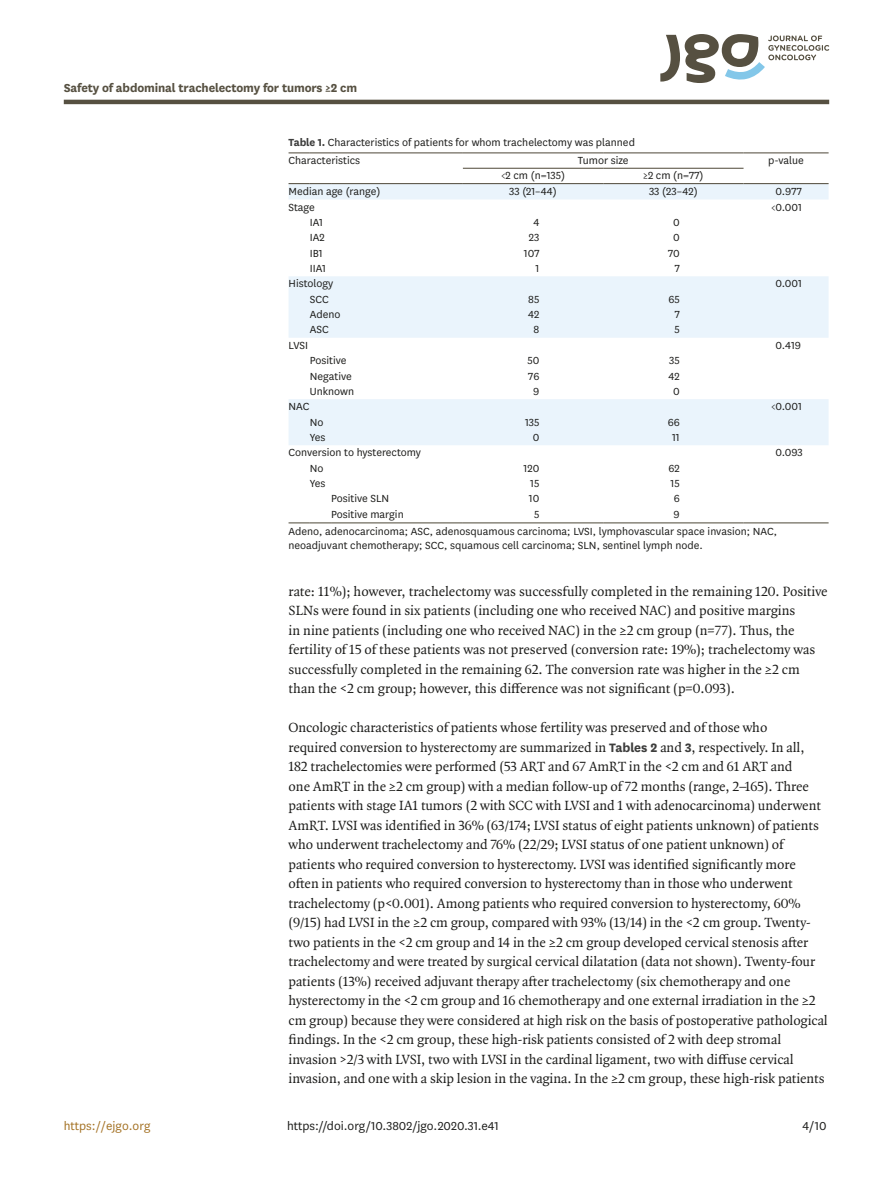
<style>
.page{position:relative;width:893px;height:1191px;background:#fff}
.page>*{position:absolute;margin:0;border:0;box-sizing:border-box;transform-origin:0 0}
.body_p{font:14.25px/19.5px "Quadraat OT";letter-spacing:-.005em;color:#1d1d1b}
.body_p_first{font:14.25px/19.5px "Quadraat OT";color:#1d1d1b}
.doi_running_footer{font:13.5px "National";color:#1d1d1b}
.alt-title-type{font:700 13.5px "National";letter-spacing:-.01em;color:#565041}
.t1{font:13.5px "National";color:#a47225}
.tbody_entry{font:12px "National";color:#1d1d1b}
.table-wrap-foot_p_fi{font:12px/13.5px "National";color:#1d1d1b}
.table-wrap_caption{font:12px "National";color:#1d1d1b}
.thead_entry{font:12px "National";color:#1d1d1b}
.s1{font-weight:700;color:#3d3d3c}
.s2{font-family:"National";font-weight:700;color:#3d3d3c}
</style>
<div class="page">
<hr style="left:64px;top:100px;width:765px;height:4px;background:#565041">
<svg style="left:660px;top:34px;width:169px;height:49px"></svg>
<svg style="left:289px;top:184px;width:540px;height:261px"></svg>
<svg style="left:289px;top:152px;width:42px;height:1px"></svg>
<hr style="left:331px;top:152px;width:132px;height:1px;background:#565041">
<hr style="left:463px;top:152px;width:140px;height:1px;background:#565041">
<hr style="left:603px;top:152px;width:140px;height:1px;background:#565041">
<hr style="left:743px;top:152px;width:86px;height:1px;background:#565041">
<hr style="left:463px;top:168px;width:140px;height:1px;background:#565041">
<hr style="left:603px;top:168px;width:140px;height:1px;background:#565041">
<svg style="left:289px;top:183px;width:42px;height:1px"></svg>
<hr style="left:331px;top:183px;width:132px;height:1px;background:#565041">
<hr style="left:463px;top:183px;width:140px;height:1px;background:#565041">
<hr style="left:603px;top:183px;width:140px;height:1px;background:#565041">
<hr style="left:743px;top:183px;width:86px;height:1px;background:#565041">
<svg style="left:289px;top:522px;width:42px;height:1px"></svg>
<hr style="left:331px;top:522px;width:132px;height:1px;background:#565041">
<hr style="left:463px;top:522px;width:140px;height:1px;background:#565041">
<hr style="left:603px;top:522px;width:140px;height:1px;background:#565041">
<hr style="left:743px;top:522px;width:86px;height:1px;background:#565041">
<p class="alt-title-type" style="left:64px;top:78px;width:295px">Safety of abdominal trachelectomy for tumors ≥2 cm</p>
<p class="table-wrap_caption" style="left:289px;top:135px;width:348px"><span class="s1">Table 1.</span> Characteristics of patients for whom trachelectomy was planned</p>
<p class="thead_entry" style="left:289px;top:152px;width:73px">Characteristics</p>
<p class="thead_entry" style="left:578px;top:152px;width:52px">Tumor size</p>
<p class="thead_entry" style="left:768px;top:152px;width:37px">p-value</p>
<p class="thead_entry" style="left:501px;top:168px;width:66px">&lt;2 cm (n=135)</p>
<p class="thead_entry" style="left:643px;top:168px;width:62px">≥2 cm (n=77)</p>
<p class="tbody_entry" style="left:289px;top:184px;width:93px">Median age (range)</p>
<p class="tbody_entry" style="left:509px;top:184px;width:49px">33 (21–44)</p>
<p class="tbody_entry" style="left:649px;top:184px;width:50px">33 (23–42)</p>
<p class="tbody_entry" style="left:776px;top:184px;width:28px">0.977</p>
<p class="tbody_entry" style="left:289px;top:199px;width:28px">Stage</p>
<p class="tbody_entry" style="left:771px;top:199px;width:32px">&lt;0.001</p>
<p class="tbody_entry" style="left:310px;top:214px;width:15px">IA1</p>
<p class="tbody_entry" style="left:533px;top:214px;width:7px">4</p>
<p class="tbody_entry" style="left:673px;top:214px;width:8px">0</p>
<p class="tbody_entry" style="left:310px;top:230px;width:16px">IA2</p>
<p class="tbody_entry" style="left:529px;top:230px;width:12px">23</p>
<p class="tbody_entry" style="left:673px;top:230px;width:8px">0</p>
<p class="tbody_entry" style="left:310px;top:245px;width:14px">IB1</p>
<p class="tbody_entry" style="left:524px;top:245px;width:17px">107</p>
<p class="tbody_entry" style="left:668px;top:245px;width:13px">70</p>
<p class="tbody_entry" style="left:310px;top:260px;width:18px">IIA1</p>
<p class="tbody_entry" style="left:536px;top:260px;width:5px">1</p>
<p class="tbody_entry" style="left:675px;top:260px;width:7px">7</p>
<p class="tbody_entry" style="left:289px;top:276px;width:46px">Histology</p>
<p class="tbody_entry" style="left:776px;top:276px;width:28px">0.001</p>
<p class="tbody_entry" style="left:310px;top:291px;width:20px">SCC</p>
<p class="tbody_entry" style="left:528px;top:291px;width:13px">85</p>
<p class="tbody_entry" style="left:668px;top:291px;width:13px">65</p>
<p class="tbody_entry" style="left:310px;top:307px;width:32px">Adeno</p>
<p class="tbody_entry" style="left:528px;top:307px;width:13px">42</p>
<p class="tbody_entry" style="left:675px;top:307px;width:7px">7</p>
<p class="tbody_entry" style="left:310px;top:322px;width:20px">ASC</p>
<p class="tbody_entry" style="left:534px;top:322px;width:7px">8</p>
<p class="tbody_entry" style="left:674px;top:322px;width:7px">5</p>
<p class="tbody_entry" style="left:289px;top:337px;width:21px">LVSI</p>
<p class="tbody_entry" style="left:776px;top:337px;width:27px">0.419</p>
<p class="tbody_entry" style="left:310px;top:353px;width:38px">Positive</p>
<p class="tbody_entry" style="left:527px;top:353px;width:13px">50</p>
<p class="tbody_entry" style="left:669px;top:353px;width:12px">35</p>
<p class="tbody_entry" style="left:310px;top:368px;width:44px">Negative</p>
<p class="tbody_entry" style="left:528px;top:368px;width:13px">76</p>
<p class="tbody_entry" style="left:668px;top:368px;width:13px">42</p>
<p class="tbody_entry" style="left:310px;top:383px;width:46px">Unknown</p>
<p class="tbody_entry" style="left:533px;top:383px;width:8px">9</p>
<p class="tbody_entry" style="left:673px;top:383px;width:8px">0</p>
<p class="tbody_entry" style="left:289px;top:399px;width:22px">NAC</p>
<p class="tbody_entry" style="left:771px;top:399px;width:32px">&lt;0.001</p>
<p class="tbody_entry" style="left:310px;top:414px;width:15px">No</p>
<p class="tbody_entry" style="left:525px;top:414px;width:16px">135</p>
<p class="tbody_entry" style="left:668px;top:414px;width:14px">66</p>
<p class="tbody_entry" style="left:310px;top:429px;width:17px">Yes</p>
<p class="tbody_entry" style="left:533px;top:429px;width:8px">0</p>
<p class="tbody_entry" style="left:672px;top:429px;width:9px">11</p>
<p class="tbody_entry" style="left:289px;top:445px;width:134px">Conversion to hysterectomy</p>
<p class="tbody_entry" style="left:776px;top:445px;width:29px">0.093</p>
<p class="tbody_entry" style="left:310px;top:460px;width:15px">No</p>
<p class="tbody_entry" style="left:524px;top:460px;width:17px">120</p>
<p class="tbody_entry" style="left:668px;top:460px;width:13px">62</p>
<p class="tbody_entry" style="left:310px;top:475px;width:17px">Yes</p>
<p class="tbody_entry" style="left:530px;top:475px;width:11px">15</p>
<p class="tbody_entry" style="left:671px;top:475px;width:11px">15</p>
<p class="tbody_entry" style="left:331px;top:491px;width:60px">Positive SLN</p>
<p class="tbody_entry" style="left:529px;top:491px;width:12px">10</p>
<p class="tbody_entry" style="left:674px;top:491px;width:8px">6</p>
<p class="tbody_entry" style="left:331px;top:506px;width:74px">Positive margin</p>
<p class="tbody_entry" style="left:534px;top:506px;width:7px">5</p>
<p class="tbody_entry" style="left:674px;top:506px;width:8px">9</p>
<p class="table-wrap-foot_p_fi" style="left:289px;top:524px;width:490px">Adeno, adenocarcinoma; ASC, adenosquamous carcinoma; LVSI, lymphovascular space invasion; NAC, neoadjuvant chemotherapy; SCC, squamous cell carcinoma; SLN, sentinel lymph node.</p>
<p class="body_p_first" style="left:289px;top:581px;width:541px">rate: 11%); however, trachelectomy was successfully completed in the remaining 120. Positive SLNs were found in six patients (including one who received NAC) and positive margins<br>in nine patients (including one who received NAC) in the ≥2 cm group (n=77). Thus, the fertility of 15 of these patients was not preserved (conversion rate: 19%); trachelectomy was successfully completed in the remaining 62. The conversion rate was higher in the ≥2 cm than the &lt;2 cm group; however, this difference was not significant (p=0.093).</p>
<p class="body_p" style="left:289px;top:718px;width:541px">Oncologic characteristics of patients whose fertility was preserved and of those who<br>required conversion to hysterectomy are summarized in <span class="s2">Tables 2</span> and <span class="s2">3</span>, respectively. In all,<br>182 trachelectomies were performed (53 ART and 67 AmRT in the &lt;2 cm and 61 ART and<br>one AmRT in the ≥2 cm group) with a median follow-up of 72 months (range, 2–165). Three patients with stage IA1 tumors (2 with SCC with LVSI and 1 with adenocarcinoma) underwent AmRT. LVSI was identified in 36% (63/174; LVSI status of eight patients unknown) of patients who underwent trachelectomy and 76% (22/29; LVSI status of one patient unknown) of patients who required conversion to hysterectomy. LVSI was identified significantly more often in patients who required conversion to hysterectomy than in those who underwent trachelectomy (p&lt;0.001). Among patients who required conversion to hysterectomy, 60% (9/15) had LVSI in the ≥2 cm group, compared with 93% (13/14) in the &lt;2 cm group. Twenty&shy;two patients in the &lt;2 cm group and 14 in the ≥2 cm group developed cervical stenosis after trachelectomy and were treated by surgical cervical dilatation (data not shown). Twenty-four patients (13%) received adjuvant therapy after trachelectomy (six chemotherapy and one hysterectomy in the &lt;2 cm group and 16 chemotherapy and one external irradiation in the ≥2 cm group) because they were considered at high risk on the basis of postoperative pathological findings. In the &lt;2 cm group, these high-risk patients consisted of 2 with deep stromal invasion &gt;2/3 with LVSI, two with LVSI in the cardinal ligament, two with diffuse cervical invasion, and one with a skip lesion in the vagina. In the ≥2 cm group, these high-risk patients</p>
<p class="t1" style="left:64px;top:1116px;width:88px">https://ejgo.org</p>
<p class="doi_running_footer" style="left:287px;top:1116px;width:213px">https://doi.org/10.3802/jgo.2020.31.e41</p>
<p class="doi_running_footer" style="left:803px;top:1116px;width:26px">4/10</p>
</div>
